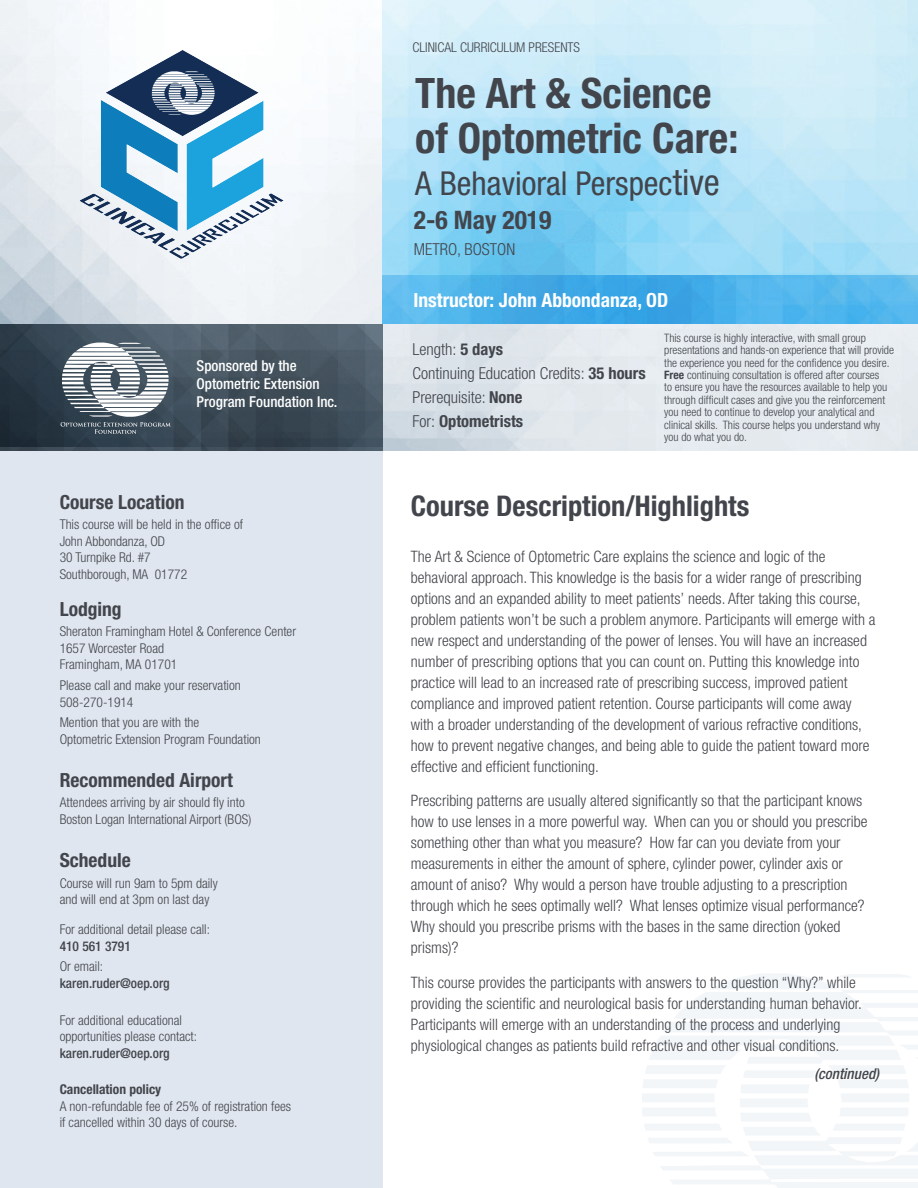
<style>
.page{position:relative;width:918px;height:1188px;background:#fff}
.page>*{position:absolute;margin:0;border:0;box-sizing:border-box;transform-origin:0 0}
.t1{font:700 condensed 42px/45px "Helvetica Neue";color:#42454b}
.t2{font:condensed 33px "Helvetica Neue";color:#42454b}
.t3{font:700 condensed 28.5px "Helvetica Neue";color:#42454b}
.t4{font:700 condensed 25.5px "Helvetica Neue";color:#42454b}
.t5{font:700 condensed 19.5px "Helvetica Neue";color:#42454b}
.t6{font:700 condensed 19.5px "Helvetica Neue";color:#fff}
.t7{font:300 condensed 16.5px/24px "Helvetica Neue";color:#42454b}
.t8{font:300 condensed 15.75px/21px "Helvetica Neue";color:#42454b}
.t9{font:500 condensed 15px/18px "Helvetica Neue";color:#fff}
.t10{font:italic 500 condensed 15px "Helvetica Neue";color:#42454b}
.t11{font:300 condensed 13.5px/16.5px "Helvetica Neue";color:#42454b}
.t12{font:500 condensed 13.5px/16.5px "Helvetica Neue";color:#42454b}
.t13{font:300 condensed 11.7px/12.3px "Helvetica Neue";color:#42454b}
.s1{font-weight:500}
.s2{font-weight:300}
.s3{font-weight:700}
.s4{font-size:36px}
</style>
<div class="page">
<img style="left:0;top:0;width:918px;height:451px">
<img style="left:382px;top:0;width:536px;height:275px">
<img style="left:382px;top:275px;width:536px;height:49px">
<svg style="left:642px;top:974px;width:276px;height:214px"></svg>
<div style="left:0;top:447px;width:382px;height:741px;background:#e0e6ef"></div>
<img style="left:0;top:324px;width:382px;height:127px">
<svg style="left:61px;top:343px;width:110px;height:91px"></svg>
<img style="left:79px;top:50px;width:205px;height:210px">
<p class="t9" style="left:197px;top:357px;width:142px">Sponsored by the<br>Optometric Extension<br>Program Foundation Inc.</p>
<p class="t5" style="left:60px;top:490px;width:126px">Course Location</p>
<p class="t11" style="left:60px;top:516px;width:185px">This course will be held in the office of<br>John Abbondanza, OD<br>30 Turnpike Rd. #7<br>Southborough, MA 01772</p>
<p class="t5" style="left:60px;top:597px;width:64px">Lodging</p>
<p class="t11" style="left:60px;top:623px;width:238px">Sheraton Framingham Hotel &amp; Conference Center<br>1657 Worcester Road<br>Framingham, MA 01701</p>
<p class="t11" style="left:60px;top:677px;width:183px">Please call and make your reservation<br>508-270-1914</p>
<p class="t11" style="left:60px;top:714px;width:203px">Mention that you are with the<br>Optometric Extension Program Foundation</p>
<p class="t5" style="left:60px;top:768px;width:175px">Recommended Airport</p>
<p class="t11" style="left:60px;top:794px;width:193px">Attendees arriving by air should fly into<br>Boston Logan International Airport (BOS)</p>
<p class="t5" style="left:60px;top:848px;width:73px">Schedule</p>
<p class="t11" style="left:60px;top:874px;width:160px">Course will run 9am to 5pm daily and will end at 3pm on last day</p>
<p class="t11" style="left:60px;top:921px;width:152px">For additional detail please call:<br><span class="s1">410 561 3791</span></p>
<p class="t12" style="left:60px;top:958px;width:112px"><span class="s2">Or email: </span>karen.ruder@oep.org</p>
<p class="t11" style="left:60px;top:1011px;width:139px">For additional educational opportunities please contact: <span class="s1">karen.ruder@oep.org</span></p>
<p class="t11" style="left:60px;top:1081px;width:233px"><span class="s3">Cancellation policy<br></span>A non-refundable fee of 25% of registration fees if cancelled within 30 days of course.</p>
<p class="t11" style="left:412px;top:39px;width:169px">CLINICAL CURRICULUM PRESENTS</p>
<p class="t1" style="left:415px;top:70px;width:325px">The Art &amp; Science of Optometric Care:</p>
<p class="t2" style="left:415px;top:164px;width:306px">A Behavioral Perspec<span class="s4">tive</span></p>
<p class="t4" style="left:414px;top:205px;width:139px">2-6 May 2019</p>
<p class="t7" style="left:414px;top:237px;width:103px">METRO, BOSTON</p>
<p class="t6" style="left:414px;top:288px;width:256px">Instructor: John Abbondanza, OD</p>
<p class="t7" style="left:412px;top:337px;width:235px">Length: <span class="s3">5 days<br></span>Continuing Education Credits: <span class="s3">35 hours<br></span>Prerequisite: <span class="s3">None<br></span>For: <span class="s3">Optometrists</span></p>
<p class="t13" style="left:664px;top:331px;width:231px">This course is highly interactive, with small group presentations and hands-on experience that will provide the experience you need for the confidence you desire.<br><span class="s3">Free</span> continuing consultation is offered after courses<br>to ensure you have the resources available to help you through difficult cases and give you the reinforcement you need to continue to develop your analytical and clinical skills. This course helps you understand why you do what you do.</p>
<p class="t3" style="left:411px;top:488px;width:340px">Course Description/Highlights</p>
<p class="t8" style="left:411px;top:546px;width:466px">The Art &amp; Science of Optometric Care explains the science and logic of the behavioral approach. This knowledge is the basis for a wider range of prescribing options and an expanded ability to meet patients’ needs. After taking this course, problem patients won’t be such a problem anymore. Participants will emerge with a new respect and understanding of the power of lenses. You will have an increased number of prescribing options that you can count on. Putting this knowledge into practice will lead to an increased rate of prescribing success, improved patient compliance and improved patient retention. Course participants will come away with a broader understanding of the development of various refractive conditions, how to prevent negative changes, and being able to guide the patient toward more effective and efficient functioning.</p>
<p class="t8" style="left:411px;top:790px;width:458px">Prescribing patterns are usually altered significantly so that the participant knows how to use lenses in a more powerful way. When can you or should you prescribe something other than what you measure? How far can you deviate from your measurements in either the amount of sphere, cylinder power, cylinder axis or amount of aniso? Why would a person have trouble adjusting to a prescription through which he sees optimally well? What lenses optimize visual performance?<br>Why should you prescribe prisms with the bases in the same direction (yoked prisms)?</p>
<p class="t8" style="left:411px;top:972px;width:452px">This course provides the participants with answers to the question “Why?” while providing the scientific and neurological basis for understanding human behavior.<br>Participants will emerge with an understanding of the process and underlying physiological changes as patients build refractive and other visual conditions.</p>
<p class="t10" style="left:814px;top:1064px;width:66px">(continued)</p>
</div>
